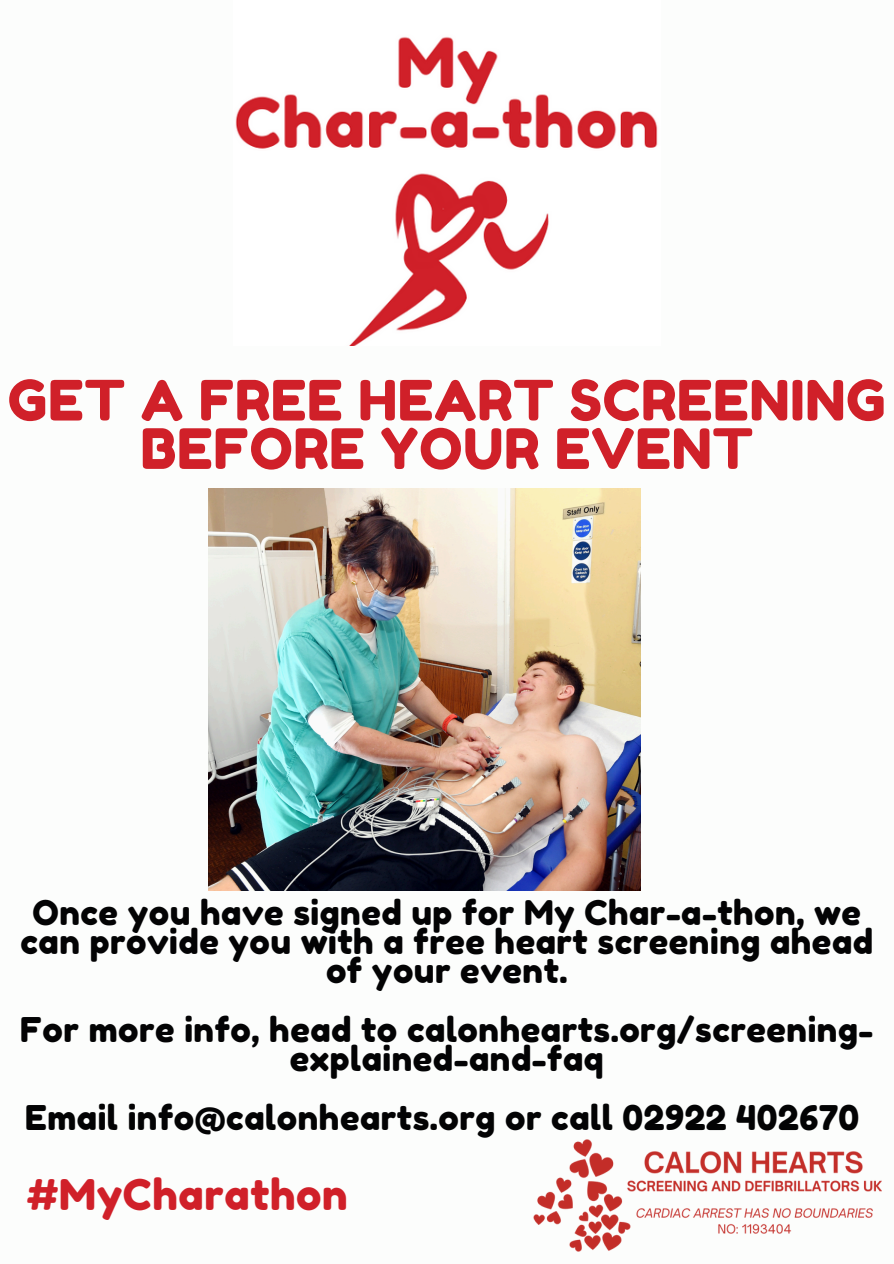
<style>
.page{position:relative;width:894px;height:1264px;background:#fff}
.page>*{position:absolute;margin:0;border:0;box-sizing:border-box;transform-origin:0 0}
.t1{font:55.5px/48.3px "Fredoka One";letter-spacing:.015em;color:#d02029;text-align:center}
.t2{font:42.3px "Fredoka One";letter-spacing:.015em;color:#d02029}
.t3{font:34.05px/29.2px "Fredoka One";letter-spacing:.015em;color:#030304;text-align:center}
</style>
<div class="page">
<img style="left:235px;top:37px;width:423px;height:308px">
<img style="left:209px;top:488px;width:431px;height:402px">
<img style="left:533px;top:1139px;width:349px;height:113px">
<p class="t1" style="left:8px;top:376px;width:879px">GET A FREE HEART SCREENING<br>BEFORE YOUR EVENT</p>
<p class="t3" style="left:20px;top:897px;width:854px">Once you have signed up for My Char-a-thon, we can provide you with a free heart screening ahead of your event.</p>
<p class="t3" style="left:20px;top:1014px;width:854px">For more info, head to calonhearts.org/screening&shy;explained-and-faq</p>
<p class="t3" style="left:25px;top:1102px;width:835px">Email info@calonhearts.org or call 02922 402670</p>
<h1 class="t2" style="left:27px;top:1168px;width:322px">#MyCharathon</h1>
</div>
